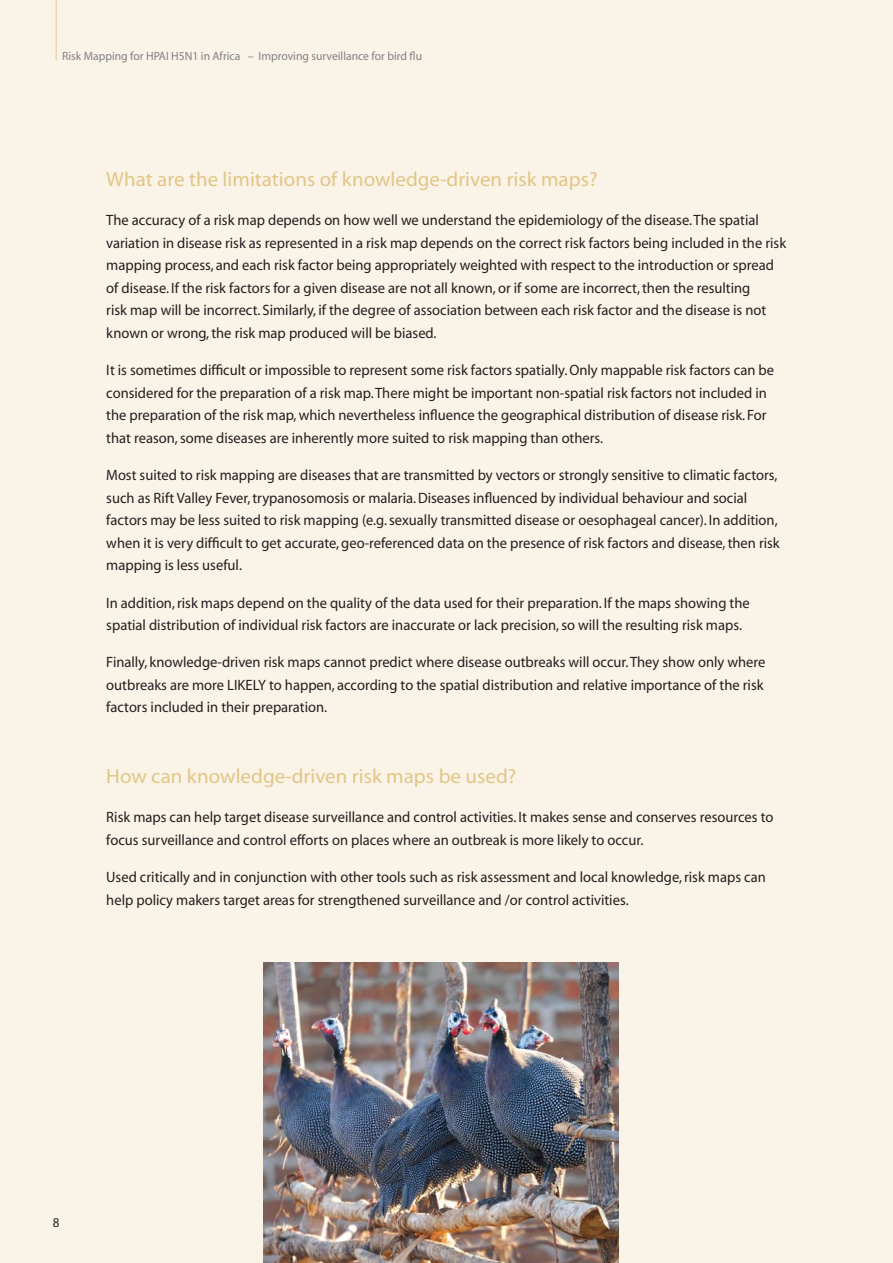
<style>
.page{position:relative;width:893px;height:1263px;background:#faf3e8}
.page>*{position:absolute;margin:0;border:0;box-sizing:border-box;transform-origin:0 0}
.t1{font:20.4px "Myriad";color:#e3c686}
.t2{font:15px/22.5px "Myriad";color:#231f20}
.t3{font:13.5px "Myriad";color:#231f20}
.t4{font:12px "Myriad";color:#808285}
</style>
<div class="page">
<hr style="left:55px;top:0;width:2px;height:61px;background:#edd7aa">
<img style="left:264px;top:962px;width:354px;height:301px">
<p class="t4" style="left:62px;top:52px;width:361px">Risk Mapping for HPAI H5N1 in Africa – Improving surveillance for bird flu</p>
<h1 class="t1" style="left:106px;top:171px;width:493px">What are the limitations of knowledge-driven risk maps?</h1>
<p class="t2" style="left:106px;top:210px;width:681px">The accuracy of a risk map depends on how well we understand the epidemiology of the disease. The spatial variation in disease risk as represented in a risk map depends on the correct risk factors being included in the risk mapping process, and each risk factor being appropriately weighted with respect to the introduction or spread of disease. If the risk factors for a given disease are not all known, or if some are incorrect, then the resulting<br>risk map will be incorrect. Similarly, if the degree of association between each risk factor and the disease is not known or wrong, the risk map produced will be biased.</p>
<p class="t2" style="left:106px;top:360px;width:669px">It is sometimes difficult or impossible to represent some risk factors spatially. Only mappable risk factors can be considered for the preparation of a risk map. There might be important non-spatial risk factors not included in the preparation of the risk map, which nevertheless influence the geographical distribution of disease risk. For that reason, some diseases are inherently more suited to risk mapping than others.</p>
<p class="t2" style="left:106px;top:465px;width:675px">Most suited to risk mapping are diseases that are transmitted by vectors or strongly sensitive to climatic factors, such as Rift Valley Fever, trypanosomosis or malaria. Diseases influenced by individual behaviour and social factors may be less suited to risk mapping (e.g. sexually transmitted disease or oesophageal cancer). In addition, when it is very difficult to get accurate, geo-referenced data on the presence of risk factors and disease, then risk mapping is less useful.</p>
<p class="t2" style="left:106px;top:592px;width:645px">In addition, risk maps depend on the quality of the data used for their preparation. If the maps showing the spatial distribution of individual risk factors are inaccurate or lack precision, so will the resulting risk maps.</p>
<p class="t2" style="left:106px;top:652px;width:661px">Finally, knowledge-driven risk maps cannot predict where disease outbreaks will occur. They show only where outbreaks are more LIKELY to happen, according to the spatial distribution and relative importance of the risk factors included in their preparation.</p>
<h1 class="t1" style="left:106px;top:768px;width:412px">How can knowledge-driven risk maps be used?</h1>
<p class="t2" style="left:106px;top:807px;width:669px">Risk maps can help target disease surveillance and control activities. It makes sense and conserves resources to focus surveillance and control efforts on places where an outbreak is more likely to occur.</p>
<p class="t2" style="left:106px;top:867px;width:661px">Used critically and in conjunction with other tools such as risk assessment and local knowledge, risk maps can help policy makers target areas for strengthened surveillance and /or control activities.</p>
<p class="t3" style="left:53px;top:1217px;width:8px">8</p>
</div>
